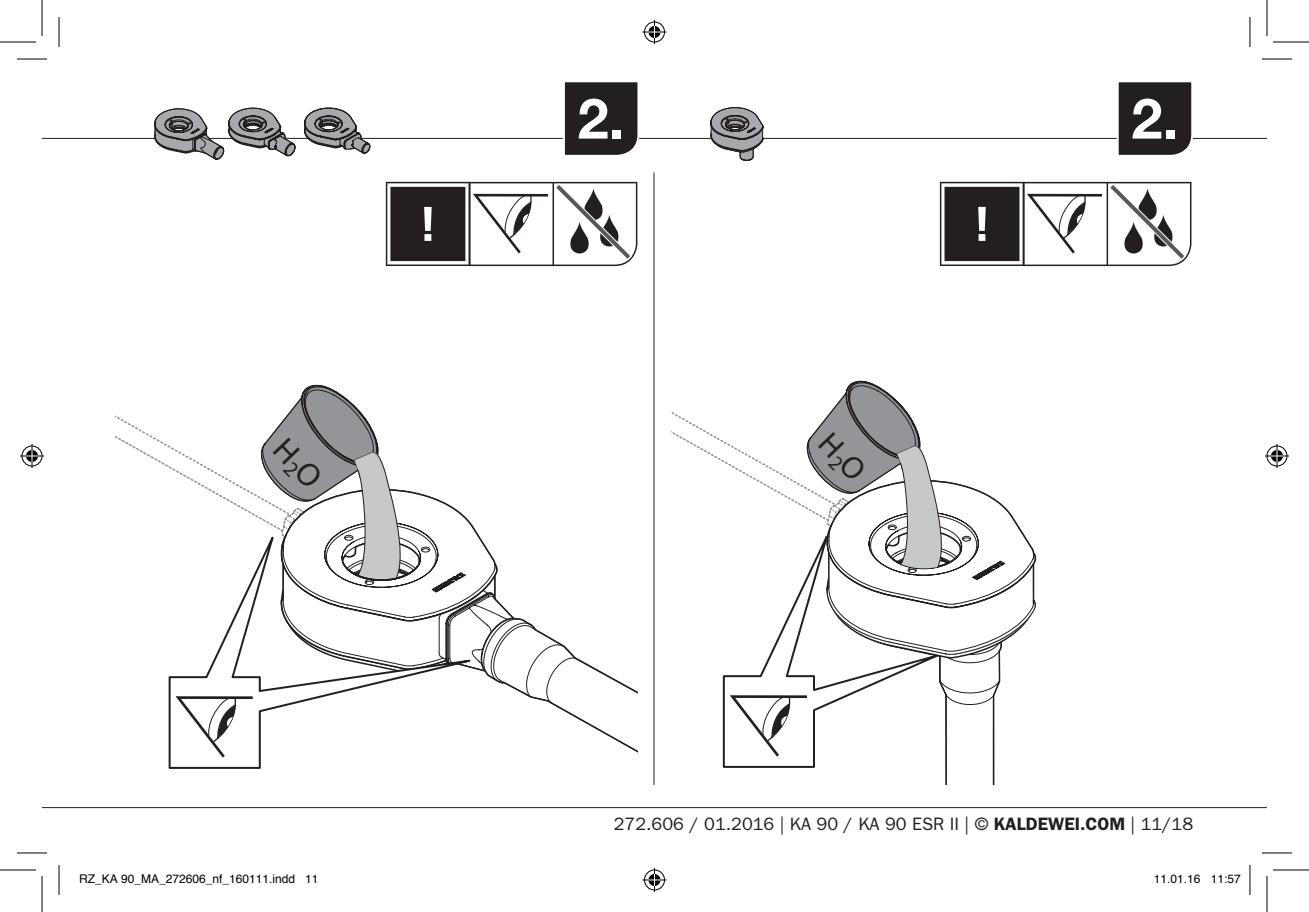
<style>
.page{position:relative;width:1309px;height:912px;background:#fff}
.page>*{position:absolute;margin:0;border:0;box-sizing:border-box;transform-origin:0 0}
.t1{font:700 56px "Helvetica Neue LT Pro";color:#fff}
.t2{font:18px "ITC Franklin Gothic Std";color:#231f20}
.t3{font:12px "Helvetica";color:#000}
.s1{font-weight:600}
</style>
<div class="page">
<svg style="left:42px;top:807px;width:17px;height:1px"></svg>
<svg style="left:42px;top:138px;width:17px;height:1px"></svg>
<hr style="left:59px;top:807px;width:1208px;height:1px;background:#231f20">
<hr style="left:59px;top:138px;width:1208px;height:1px;background:#231f20">
<svg style="left:710px;top:107px;width:53px;height:54px"></svg>
<hr style="left:653px;top:172px;width:1px;height:613px;background:#231f20">
<svg style="left:562px;top:82px;width:78px;height:73px;background:#363334"></svg>
<svg style="left:1115px;top:82px;width:79px;height:73px;background:#393536"></svg>
<svg style="left:304px;top:107px;width:66px;height:47px"></svg>
<svg style="left:154px;top:107px;width:142px;height:53px"></svg>
<svg style="left:939px;top:181px;width:253px;height:86px"></svg>
<svg style="left:385px;top:181px;width:253px;height:86px"></svg>
<hr style="left:17px;top:59px;width:30px;height:1px;background:#000">
<hr style="left:1262px;top:59px;width:30px;height:1px;background:#000">
<hr style="left:17px;top:852px;width:30px;height:1px;background:#000">
<hr style="left:1262px;top:852px;width:30px;height:1px;background:#000">
<hr style="left:59px;top:17px;width:1px;height:30px;background:#000">
<hr style="left:59px;top:865px;width:1px;height:30px;background:#000">
<hr style="left:1249px;top:17px;width:1px;height:30px;background:#000">
<hr style="left:1249px;top:865px;width:1px;height:30px;background:#000">
<hr style="left:0;top:42px;width:36px;height:1px;background:#000">
<hr style="left:1273px;top:42px;width:36px;height:1px;background:#000">
<hr style="left:0;top:869px;width:36px;height:1px;background:#000">
<hr style="left:1273px;top:869px;width:36px;height:1px;background:#000">
<hr style="left:42px;top:0;width:1px;height:36px;background:#000">
<hr style="left:42px;top:876px;width:1px;height:36px;background:#000">
<hr style="left:1266px;top:0;width:1px;height:36px;background:#000">
<hr style="left:1266px;top:876px;width:1px;height:36px;background:#000">
<svg style="left:642px;top:20px;width:24px;height:24px"></svg>
<svg style="left:642px;top:868px;width:24px;height:24px"></svg>
<svg style="left:20px;top:444px;width:24px;height:24px"></svg>
<svg style="left:1265px;top:444px;width:24px;height:24px"></svg>
<svg style="left:671px;top:380px;width:366px;height:405px"></svg>
<svg style="left:116px;top:384px;width:521px;height:385px"></svg>
<h1 class="t1" style="left:577px;top:84px;width:48px">2.</h1>
<h1 class="t1" style="left:1131px;top:84px;width:48px">2.</h1>
<p class="t2" style="left:614px;top:814px;width:581px">272.606 / 01.2016 | KA 90 / KA 90 ESR II | © <span class="s1">KALDEWEI.COM</span> | 11/18</p>
<p class="t3" style="left:79px;top:869px;width:241px">RZ_KA 90_MA_272606_nf_160111.indd 11</p>
<p class="t3" style="left:1154px;top:869px;width:88px">11.01.16 11:57</p>
</div>
